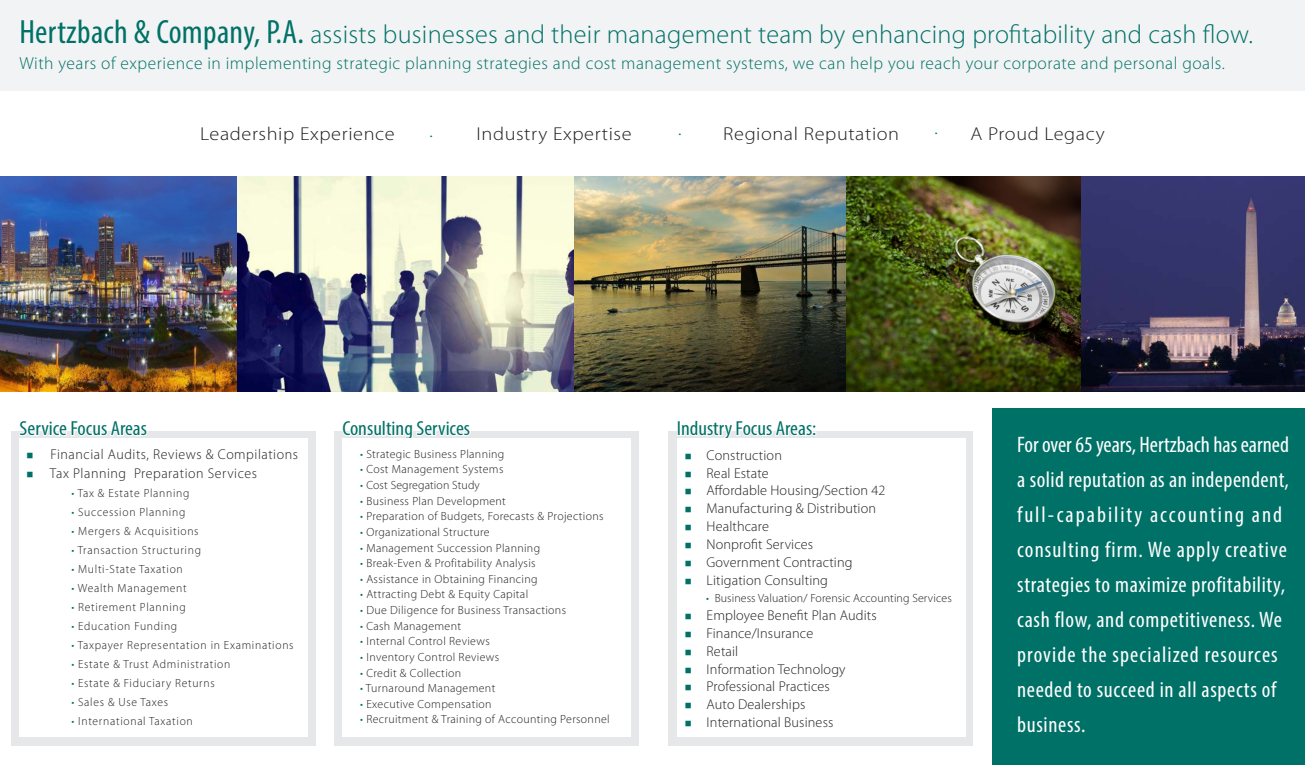
<style>
.page{position:relative;width:1305px;height:765px;background:#fff}
.page>*{position:absolute;margin:0;border:0;box-sizing:border-box;transform-origin:0 0}
.t1{font:300 26.25px "Myriad Pro";letter-spacing:.01em;color:#007167}
.t2{font:condensed 22.5px/35px "Myriad Pro";letter-spacing:.03em;color:#fff}
.t3{font:condensed 20.38px "Myriad Pro";color:#007167;scale:1.06 1}
.t4{font:300 18.75px "Myriad Pro";letter-spacing:.03em;color:#231f20;scale:1.09 1}
.t5{font:300 17.5px "Myriad Pro";letter-spacing:.03em;color:#007167}
.t6{font:14.5px "Minion Pro";color:#007167;scale:1.09 1}
.t7{font:300 14.25px "Myriad Pro";letter-spacing:.01em;color:#231f20}
.t8{font:300 14.25px "Myriad Pro";letter-spacing:.04em;color:#231f20}
.t9{font:300 11.88px "Myriad Pro";letter-spacing:.03em;color:#231f20}
.t10{font:300 11.88px "Myriad Pro";letter-spacing:.06em;color:#231f20}
.t11{font:300 11.88px "Myriad Pro";letter-spacing:.01em;color:#231f20}
.s1{font-weight:400;font-stretch:condensed;font-size:33.75px}
.s2{color:#007167}
</style>
<div class="page">
<div style="left:11px;top:431px;width:305px;height:315px;background:#e6e7e9"></div>
<div style="left:334px;top:431px;width:305px;height:315px;background:#e6e7e9"></div>
<div style="left:668px;top:431px;width:305px;height:315px;background:#e6e7e9"></div>
<div style="left:0;top:0;width:1305px;height:90px;background:#f2f3f4"></div>
<img style="left:0;top:177px;width:1305px;height:215px">
<svg style="left:19px;top:431px;width:130px;height:72px"></svg>
<svg style="left:342px;top:431px;width:130px;height:8px"></svg>
<div style="left:677px;top:420px;width:4px;height:16px;border:2px solid #fff"></div>
<svg style="left:680px;top:420px;width:137px;height:18px"></svg>
<div style="left:20px;top:439px;width:288px;height:298px;background:#fff"></div>
<div style="left:342px;top:439px;width:289px;height:298px;background:#fff"></div>
<div style="left:677px;top:438px;width:288px;height:299px;background:#fff"></div>
<div style="left:992px;top:409px;width:313px;height:356px;background:#007167"></div>
<p class="t1" style="left:19px;top:20px;width:1235px"><span class="s1">Hertzbach &amp; Company, P.A.</span> assists businesses and their management team by enhancing profitability and cash flow.</p>
<p class="t5" style="left:19px;top:54px;width:1207px">With years of experience in implementing strategic planning strategies and cost management systems, we can help you reach your corporate and personal goals.</p>
<p class="t4" style="left:200px;top:123px;width:180px">Leadership Experience</p>
<p class="t4" style="left:476px;top:123px;width:144px">Industry Expertise</p>
<p class="t4" style="left:723px;top:123px;width:163px">Regional Reputation</p>
<p class="t4" style="left:971px;top:123px;width:125px">A Proud Legacy</p>
<p class="t6" style="left:934px;top:120px;width:5px">.</p>
<p class="t6" style="left:678px;top:121px;width:5px">.</p>
<p class="t6" style="left:429px;top:122px;width:5px">.</p>
<p class="t3" style="left:20px;top:416px;width:122px">Service Focus Areas</p>
<p class="t3" style="left:342px;top:416px;width:122px">Consulting Services</p>
<p class="t3" style="left:677px;top:416px;width:133px">Industry Focus Areas:</p>
<p class="t8" style="left:26px;top:447px;width:273px"><span class="s2">■</span> Financial Audits, Reviews &amp; Compilations</p>
<p class="t8" style="left:26px;top:466px;width:232px"><span class="s2">■</span> Tax Planning Preparation Services</p>
<p class="t10" style="left:71px;top:487px;width:120px"><span class="s2">•</span> Tax &amp; Estate Planning</p>
<p class="t10" style="left:71px;top:506px;width:115px"><span class="s2">•</span> Succession Planning</p>
<p class="t10" style="left:71px;top:525px;width:129px"><span class="s2">•</span> Mergers &amp; Acquisitions</p>
<p class="t10" style="left:71px;top:544px;width:131px"><span class="s2">•</span> Transaction Structuring</p>
<p class="t10" style="left:71px;top:563px;width:113px"><span class="s2">•</span> Multi-State Taxation</p>
<p class="t10" style="left:71px;top:582px;width:117px"><span class="s2">•</span> Wealth Management</p>
<p class="t10" style="left:71px;top:601px;width:116px"><span class="s2">•</span> Retirement Planning</p>
<p class="t10" style="left:71px;top:620px;width:107px"><span class="s2">•</span> Education Funding</p>
<p class="t10" style="left:71px;top:639px;width:224px"><span class="s2">•</span> Taxpayer Representation in Examinations</p>
<p class="t10" style="left:71px;top:658px;width:161px"><span class="s2">•</span> Estate &amp; Trust Administration</p>
<p class="t10" style="left:71px;top:677px;width:145px"><span class="s2">•</span> Estate &amp; Fiduciary Returns</p>
<p class="t10" style="left:71px;top:696px;width:98px"><span class="s2">•</span> Sales &amp; Use Taxes</p>
<p class="t10" style="left:71px;top:715px;width:123px"><span class="s2">•</span> International Taxation</p>
<p class="t9" style="left:360px;top:447px;width:146px"><span class="s2">•</span> Strategic Business Planning</p>
<p class="t9" style="left:360px;top:463px;width:145px"><span class="s2">•</span> Cost Management Systems</p>
<p class="t11" style="left:360px;top:479px;width:121px"><span class="s2">•</span> Cost Segregation Study</p>
<p class="t9" style="left:360px;top:494px;width:147px"><span class="s2">•</span> Business Plan Development</p>
<p class="t9" style="left:360px;top:510px;width:245px"><span class="s2">•</span> Preparation of Budgets, Forecasts &amp; Projections</p>
<p class="t9" style="left:360px;top:525px;width:131px"><span class="s2">•</span> Organizational Structure</p>
<p class="t9" style="left:360px;top:541px;width:182px"><span class="s2">•</span> Management Succession Planning</p>
<p class="t9" style="left:360px;top:557px;width:177px"><span class="s2">•</span> Break-Even &amp; Profitability Analysis</p>
<p class="t9" style="left:360px;top:572px;width:179px"><span class="s2">•</span> Assistance in Obtaining Financing</p>
<p class="t9" style="left:360px;top:588px;width:170px"><span class="s2">•</span> Attracting Debt &amp; Equity Capital</p>
<p class="t9" style="left:360px;top:604px;width:208px"><span class="s2">•</span> Due Diligence for Business Transactions</p>
<p class="t9" style="left:360px;top:619px;width:102px"><span class="s2">•</span> Cash Management</p>
<p class="t9" style="left:360px;top:635px;width:131px"><span class="s2">•</span> Internal Control Reviews</p>
<p class="t9" style="left:360px;top:650px;width:141px"><span class="s2">•</span> Inventory Control Reviews</p>
<p class="t9" style="left:360px;top:666px;width:103px"><span class="s2">•</span> Credit &amp; Collection</p>
<p class="t9" style="left:360px;top:682px;width:137px"><span class="s2">•</span> Turnaround Management</p>
<p class="t9" style="left:360px;top:697px;width:133px"><span class="s2">•</span> Executive Compensation</p>
<p class="t9" style="left:360px;top:713px;width:251px"><span class="s2">•</span> Recruitment &amp; Training of Accounting Personnel</p>
<p class="t7" style="left:685px;top:447px;width:99px"><span class="s2">■</span> Construction</p>
<p class="t7" style="left:685px;top:465px;width:85px"><span class="s2">■</span> Real Estate</p>
<p class="t7" style="left:685px;top:483px;width:202px"><span class="s2">■</span> Affordable Housing/Section 42</p>
<p class="t7" style="left:685px;top:501px;width:193px"><span class="s2">■</span> Manufacturing &amp; Distribution</p>
<p class="t7" style="left:685px;top:519px;width:86px"><span class="s2">■</span> Healthcare</p>
<p class="t7" style="left:685px;top:536px;width:130px"><span class="s2">■</span> Nonprofit Services</p>
<p class="t7" style="left:685px;top:554px;width:169px"><span class="s2">■</span> Government Contracting</p>
<p class="t7" style="left:685px;top:572px;width:145px"><span class="s2">■</span> Litigation Consulting</p>
<p class="t11" style="left:706px;top:592px;width:247px"><span class="s2">•</span> Business Valuation/ Forensic Accounting Services</p>
<p class="t7" style="left:685px;top:608px;width:193px"><span class="s2">■</span> Employee Benefit Plan Audits</p>
<p class="t7" style="left:685px;top:625px;width:130px"><span class="s2">■</span> Finance/Insurance</p>
<p class="t7" style="left:685px;top:643px;width:55px"><span class="s2">■</span> Retail</p>
<p class="t7" style="left:685px;top:661px;width:162px"><span class="s2">■</span> Information Technology</p>
<p class="t7" style="left:685px;top:679px;width:147px"><span class="s2">■</span> Professional Practices</p>
<p class="t7" style="left:685px;top:697px;width:122px"><span class="s2">■</span> Auto Dealerships</p>
<p class="t7" style="left:685px;top:714px;width:150px"><span class="s2">■</span> International Business</p>
<p class="t2" style="left:1017px;top:427px;width:273px;text-align:justify">For over 65 years, Hertzbach has earned a solid reputation as an independent, full-capability accounting and</p>
<p class="t2" style="left:1017px;top:532px;width:271px">consulting firm. We apply creative strategies to maximize profitability, cash flow, and competitiveness. We provide the specialized resources</p>
<p class="t2" style="left:1017px;top:672px;width:260px">needed to succeed in all aspects of business.</p>
</div>
